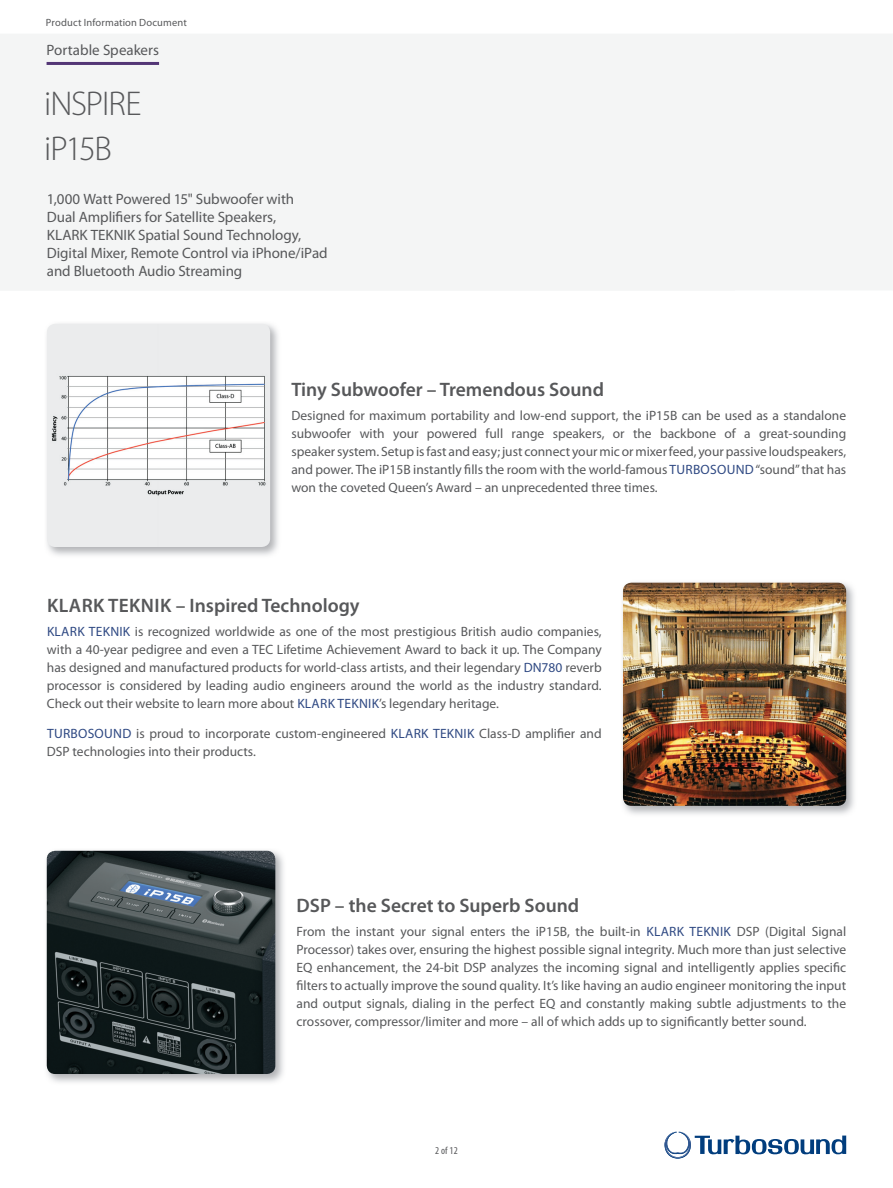
<style>
.page{position:relative;width:893px;height:1188px;background:#fff}
.page>*{position:absolute;margin:0;border:0;box-sizing:border-box;transform-origin:0 0}
.t1{font:300 34.5px/44.8px "Myriad Pro";letter-spacing:-.035em;color:#57585a}
.t2{font:600 19.5px "Myriad Pro";color:#57585a}
.t3{font:15px/18px "Myriad Pro";letter-spacing:-.005em;color:#57585a}
.t4{font:13.5px/18px "Myriad Pro";color:#57585a;text-align:justify}
.t5{font:10.5px "Myriad Pro";letter-spacing:.015em;color:#57585a}
.t6{font:condensed 10.5px "Myriad Pro";color:#57585a}
.s1{color:#2f4983}
</style>
<div class="page">
<hr style="left:47px;top:62px;width:112px;height:3px;background:#533676">
<svg style="left:664px;top:1132px;width:182px;height:27px"></svg>
<img style="left:622px;top:581px;width:234px;height:234px">
<img style="left:623px;top:583px;width:223px;height:223px;border-radius:9px">
<img style="left:45px;top:322px;width:235px;height:234px">
<img style="left:47px;top:324px;width:223px;height:223px;border-radius:9px">
<img style="left:46px;top:850px;width:238px;height:233px">
<img style="left:47px;top:851px;width:228px;height:223px;border-radius:9px">
<p class="t5" style="left:46px;top:18px;width:142px">Product Information Document</p>
<p class="t3" style="left:47px;top:42px;width:114px">Portable Speakers</p>
<h1 class="t1" style="left:44px;top:84px;width:99px">iNSPIRE iP15B</h1>
<p class="t3" style="left:47px;top:191px;width:282px">1,000 Watt Powered 15" Subwoofer with<br>Dual Amplifiers for Satellite Speakers,<br>KLARK TEKNIK Spatial Sound Technology, Digital Mixer, Remote Control via iPhone/iPad and Bluetooth Audio Streaming</p>
<h2 class="t2" style="left:291px;top:382px;width:314px">Tiny Subwoofer – Tremendous Sound</h2>
<p class="t4" style="left:291px;top:408px;width:556px">Designed for maximum portability and low-end support, the iP15B can be used as a standalone subwoofer with your powered full range speakers, or the backbone of a great-sounding speaker system. Setup is fast and easy; just connect your mic or mixer feed, your passive loudspeakers, and power. The iP15B instantly fills the room with the world-famous <span class="s1">TURBOSOUND</span>“sound” that has won the coveted Queen’s Award – an unprecedented three times.</p>
<h2 class="t2" style="left:47px;top:598px;width:314px">KLARK TEKNIK – Inspired Technology</h2>
<p class="t4" style="left:47px;top:624px;width:556px"><span class="s1">KLARK TEKNIK</span> is recognized worldwide as one of the most prestigious British audio companies, with a 40-year pedigree and even a TEC Lifetime Achievement Award to back it up. The Company has designed and manufactured products for world-class artists, and their legendary <span class="s1">DN780</span> reverb processor is considered by leading audio engineers around the world as the industry standard.<br>Check out their website to learn more about <span class="s1">KLARK TEKNIK</span>’s legendary heritage.</p>
<p class="t4" style="left:47px;top:726px;width:556px"><span class="s1">TURBOSOUND</span> is proud to incorporate custom-engineered <span class="s1">KLARK TEKNIK</span> Class-D amplifier and<br>DSP technologies into their products.</p>
<h2 class="t2" style="left:297px;top:898px;width:284px">DSP – the Secret to Superb Sound</h2>
<p class="t4" style="left:297px;top:924px;width:551px">From the instant your signal enters the iP15B, the built-in <span class="s1">KLARK TEKNIK</span> DSP (Digital Signal Processor) takes over, ensuring the highest possible signal integrity. Much more than just selective EQ enhancement, the 24-bit DSP analyzes the incoming signal and intelligently applies specific filters to actually improve the sound quality. It’s like having an audio engineer monitoring the input and output signals, dialing in the perfect EQ and constantly making subtle adjustments to the crossover, compressor/limiter and more – all of which adds up to significantly better sound.</p>
<p class="t6" style="left:435px;top:1147px;width:24px">2 of 12</p>
</div>
